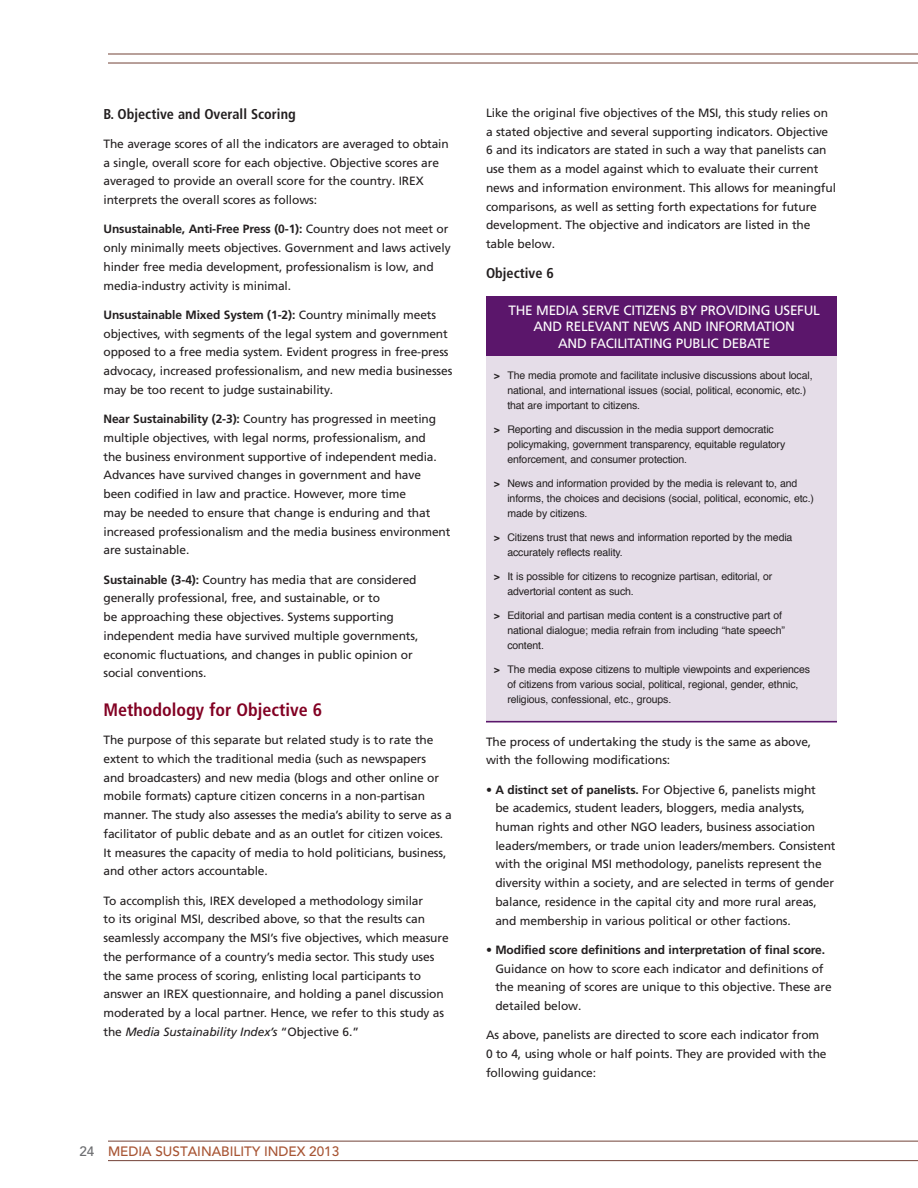
<style>
.page{position:relative;width:918px;height:1188px;background:#fff}
.page>*{position:absolute;margin:0;border:0;box-sizing:border-box;transform-origin:0 0}
.t1{font:700 condensed 18px "Frutiger LT Std";color:#820123}
.t2{font:700 condensed 14.25px "Frutiger LT Std";color:#231f20}
.t3{font:13.5px/16.5px "Frutiger LT Std";letter-spacing:-.02em;color:#fff;text-align:center}
.t4{font:500 13.5px "Avenir";color:#a75433}
.t5{font:12px/18.8px "Frutiger LT Pro";letter-spacing:-.01em;color:#231f20}
.t6{font:10.5px/15px "Helvetica";letter-spacing:-.01em;color:#231f20}
.s1{font-weight:700}
.s2{font-style:italic}
.s3{color:#6c6d70}
.s4{font-family:"Frutiger";font-weight:900}
</style>
<div class="page">
<hr style="left:108px;top:54px;width:810px;height:1px;background:#724237">
<hr style="left:108px;top:63px;width:810px;height:1px;background:#724237">
<hr style="left:108px;top:1141px;width:810px;height:1px;background:#724237">
<hr style="left:108px;top:1160px;width:810px;height:1px;background:#724237">
<div style="left:486px;top:350px;width:351px;height:373px;background:#e5dde8"></div>
<div style="left:486px;top:296px;width:351px;height:60px;background:#5b166b"></div>
<hr style="left:486px;top:721px;width:351px;height:1px;background:#5b166b">
<p class="t2" style="left:104px;top:105px;width:194px">B. Objective and Overall Scoring</p>
<p class="t5" style="left:104px;top:134px;width:347px">The average scores of all the indicators are averaged to obtain a single, overall score for each objective. Objective scores are averaged to provide an overall score for the country. IREX interprets the overall scores as follows:</p>
<p class="t5" style="left:104px;top:220px;width:349px"><span class="s1">Unsustainable, Anti-Free Press (0-1):</span> Country does not meet or only minimally meets objectives. Government and laws actively hinder free media development, professionalism is low, and media-industry activity is minimal.</p>
<p class="t5" style="left:104px;top:305px;width:350px"><span class="s1">Unsustainable Mixed System (1-2):</span> Country minimally meets objectives, with segments of the legal system and government opposed to a free media system. Evident progress in free-press advocacy, increased professionalism, and new media businesses may be too recent to judge sustainability.</p>
<p class="t5" style="left:104px;top:410px;width:349px"><span class="s1">Near Sustainability (2-3):</span> Country has progressed in meeting multiple objectives, with legal norms, professionalism, and<br>the business environment supportive of independent media.<br>Advances have survived changes in government and have been codified in law and practice. However, more time<br>may be needed to ensure that change is enduring and that increased professionalism and the media business environment are sustainable.</p>
<p class="t5" style="left:104px;top:570px;width:316px"><span class="s1">Sustainable (3-4):</span> Country has media that are considered generally professional, free, and sustainable, or to<br>be approaching these objectives. Systems supporting independent media have survived multiple governments, economic fluctuations, and changes in public opinion or social conventions.</p>
<p class="t1" style="left:104px;top:699px;width:220px">Methodology for Objective 6</p>
<p class="t5" style="left:104px;top:731px;width:350px">The purpose of this separate but related study is to rate the extent to which the traditional media (such as newspapers<br>and broadcasters) and new media (blogs and other online or mobile formats) capture citizen concerns in a non-partisan manner. The study also assesses the media’s ability to serve as a facilitator of public debate and as an outlet for citizen voices.<br>It measures the capacity of media to hold politicians, business, and other actors accountable.</p>
<p class="t5" style="left:104px;top:891px;width:347px">To accomplish this, IREX developed a methodology similar<br>to its original MSI, described above, so that the results can seamlessly accompany the MSI’s five objectives, which measure the performance of a country’s media sector. This study uses the same process of scoring, enlisting local participants to answer an IREX questionnaire, and holding a panel discussion moderated by a local partner. Hence, we refer to this study as the <span class="s2">Media Sustainability Index’s</span> “Objective 6.”</p>
<p class="t4" style="left:79px;top:1144px;width:261px"><span class="s3">24</span> MEDIA SUSTAI NABI LITY I NDEX 2013</p>
<p class="t5" style="left:486px;top:103px;width:352px">Like the original five objectives of the MSI, this study relies on a stated objective and several supporting indicators. Objective 6 and its indicators are stated in such a way that panelists can use them as a model against which to evaluate their current news and information environment. This allows for meaningful comparisons, as well as setting forth expectations for future development. The objective and indicators are listed in the table below.</p>
<p class="t2" style="left:486px;top:264px;width:69px">Objective 6</p>
<p class="t3" style="left:508px;top:302px;width:310px">THE MEDIA SERVE CITIZENS BY PROVIDING USEFUL<br>AND RELEVANT N EWS AND I NFORMATION<br>AND FACILITATING PUBLIC DEBATE</p>
<p class="t6" style="left:507px;top:368px;width:307px;text-indent:-14px"><span class="s4">&gt;</span> The media promote and facilitate inclusive discussions about local, national, and international issues (social, political, economic, etc.) that are important to citizens.</p>
<p class="t6" style="left:507px;top:422px;width:279px;text-indent:-14px"><span class="s4">&gt;</span> Reporting and discussion in the media support democratic policymaking, government transparency, equitable regulatory enforcement, and consumer protection.</p>
<p class="t6" style="left:507px;top:476px;width:308px;text-indent:-14px"><span class="s4">&gt;</span> News and information provided by the media is relevant to, and informs, the choices and decisions (social, political, economic, etc.) made by citizens.</p>
<p class="t6" style="left:507px;top:530px;width:287px;text-indent:-14px"><span class="s4">&gt;</span> Citizens trust that news and information reported by the media accurately reflects reality.</p>
<p class="t6" style="left:507px;top:569px;width:267px;text-indent:-14px"><span class="s4">&gt;</span> It is possible for citizens to recognize partisan, editorial, or advertorial content as such.</p>
<p class="t6" style="left:507px;top:608px;width:279px;text-indent:-14px"><span class="s4">&gt;</span> Editorial and partisan media content is a constructive part of national dialogue; media refrain from including “hate speech” content.</p>
<p class="t6" style="left:507px;top:662px;width:304px;text-indent:-14px"><span class="s4">&gt;</span> The media expose citizens to multiple viewpoints and experiences of citizens from various social, political, regional, gender, ethnic, religious, confessional, etc., groups.</p>
<p class="t5" style="left:486px;top:732px;width:327px">The process of undertaking the study is the same as above, with the following modifications:</p>
<p class="t5" style="left:495px;top:780px;width:342px;text-indent:-9px">• <span class="s1">A distinct set of panelists.</span> For Objective 6, panelists might<br>be academics, student leaders, bloggers, media analysts, human rights and other NGO leaders, business association leaders/members, or trade union leaders/members. Consistent with the original MSI methodology, panelists represent the diversity within a society, and are selected in terms of gender balance, residence in the capital city and more rural areas, and membership in various political or other factions.</p>
<p class="t5" style="left:495px;top:940px;width:338px;text-indent:-9px">• <span class="s1">Modified score definitions and interpretation of final score.<br></span>Guidance on how to score each indicator and definitions of the meaning of scores are unique to this objective. These are detailed below.</p>
<p class="t5" style="left:486px;top:1026px;width:342px">As above, panelists are directed to score each indicator from<br>0 to 4, using whole or half points. They are provided with the following guidance:</p>
</div>
